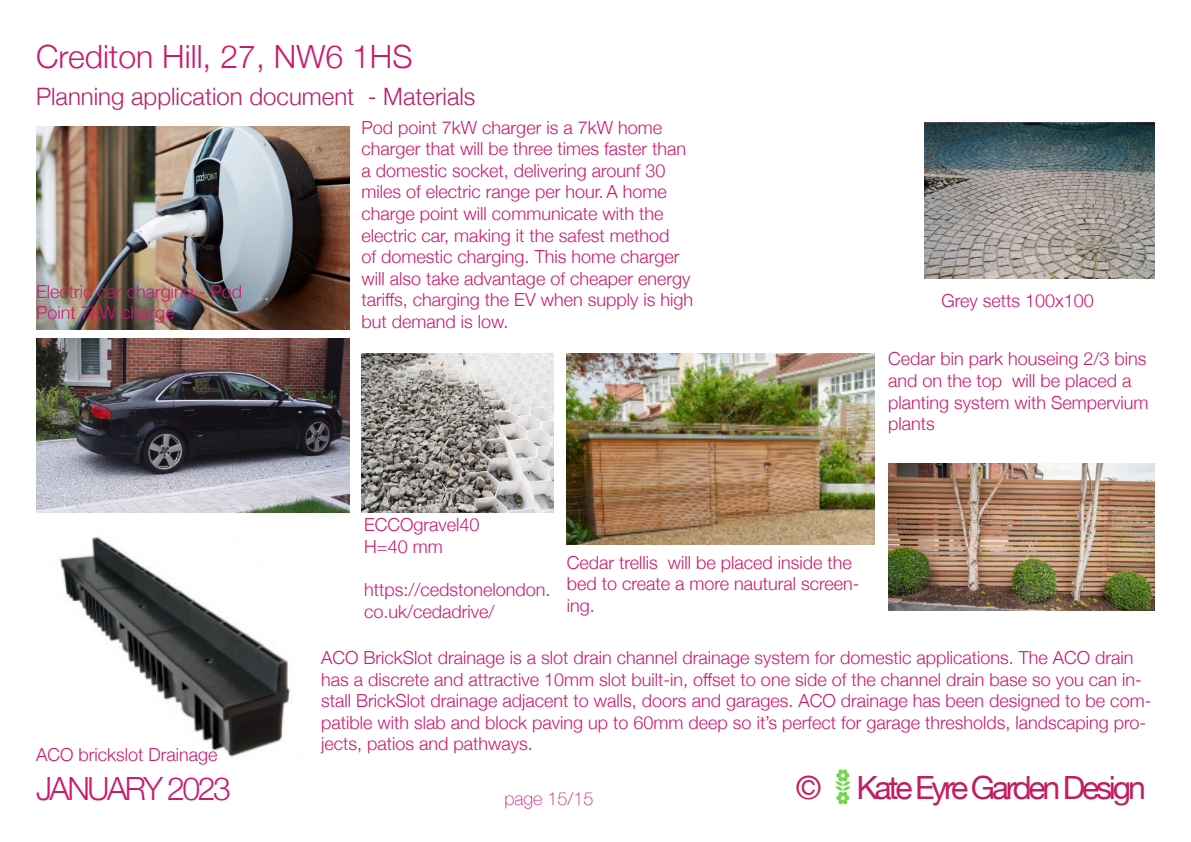
<style>
.page{position:relative;width:1191px;height:842px;background:#fff}
.page>*{position:absolute;margin:0;border:0;box-sizing:border-box;transform-origin:0 0}
.t1{font:300 32px "Helvetica Neue";color:#cd1a6e}
.t2{font:32px "Helvetica Neue";letter-spacing:-.1em;color:#c11e61}
.t3{font:300 32px "Helvetica Neue";letter-spacing:-.075em;color:#cd1a6e}
.t4{font:300 24px "Helvetica Neue";color:#bb1f6b}
.t5{font:300 18px/21.6px "Helvetica Neue";color:#cd1a6e}
.t6{font:100 18px "Helvetica Neue";color:#d41577}
</style>
<div class="page">
<img style="left:835px;top:769px;width:16px;height:36px">
<img style="left:36px;top:126px;width:313px;height:203px">
<img style="left:361px;top:354px;width:193px;height:159px">
<img style="left:36px;top:338px;width:313px;height:175px">
<img style="left:567px;top:354px;width:307px;height:190px">
<img style="left:60px;top:537px;width:231px;height:220px">
<img style="left:888px;top:463px;width:267px;height:147px">
<img style="left:924px;top:121px;width:231px;height:158px">
<h1 class="t1" style="left:36px;top:31px;width:378px">Crediton Hill, 27, NW6 1HS</h1>
<p class="t4" style="left:36px;top:78px;width:441px">Planning application document - Materials</p>
<p class="t5" style="left:36px;top:279px;width:208px">Electric car charging - Pod<br>Point 7kW charge</p>
<p class="t5" style="left:361px;top:115px;width:333px">Pod point 7kW charger is a 7kW home charger that will be three times faster than a domestic socket, delivering arounf 30 miles of electric range per hour.A home charge point will communicate with the electric car, making it the safest method<br>of domestic charging. This home charger will also take advantage of cheaper energy tariffs, charging the EV when supply is high but demand is low.</p>
<p class="t5" style="left:941px;top:288px;width:154px">Grey setts 100x100</p>
<p class="t5" style="left:888px;top:347px;width:262px">Cedar bin park houseing 2/3 bins and on the top will be placed a planting system with Sempervium plants</p>
<p class="t5" style="left:364px;top:513px;width:117px">ECCOgravel40</p>
<p class="t5" style="left:364px;top:534px;width:80px">H=40 mm</p>
<p class="t5" style="left:364px;top:578px;width:188px">https://cedstonelondon. co.uk/cedadrive/</p>
<p class="t5" style="left:567px;top:550px;width:294px">Cedar trellis will be placed inside the bed to create a more nautural screen&shy;ing.</p>
<p class="t5" style="left:36px;top:743px;width:183px">ACO brickslot Drainage</p>
<p class="t5" style="left:321px;top:645px;width:831px">ACO BrickSlot drainage is a slot drain channel drainage system for domestic applications. The ACO drain has a discrete and attractive 10mm slot built-in, offset to one side of the channel drain base so you can in&shy;stall BrickSlot drainage adjacent to walls, doors and garages. ACO drainage has been designed to be com&shy;patible with slab and block paving up to 60mm deep so it’s perfect for garage thresholds, landscaping pro&shy;jects, patios and pathways.</p>
<h1 class="t3" style="left:36px;top:762px;width:196px">JANUARY 2023</h1>
<h1 class="t2" style="left:796px;top:765px;width:351px">© Kate Eyre Garden Design</h1>
<p class="t6" style="left:504px;top:785px;width:91px">page 15/15</p>
</div>
